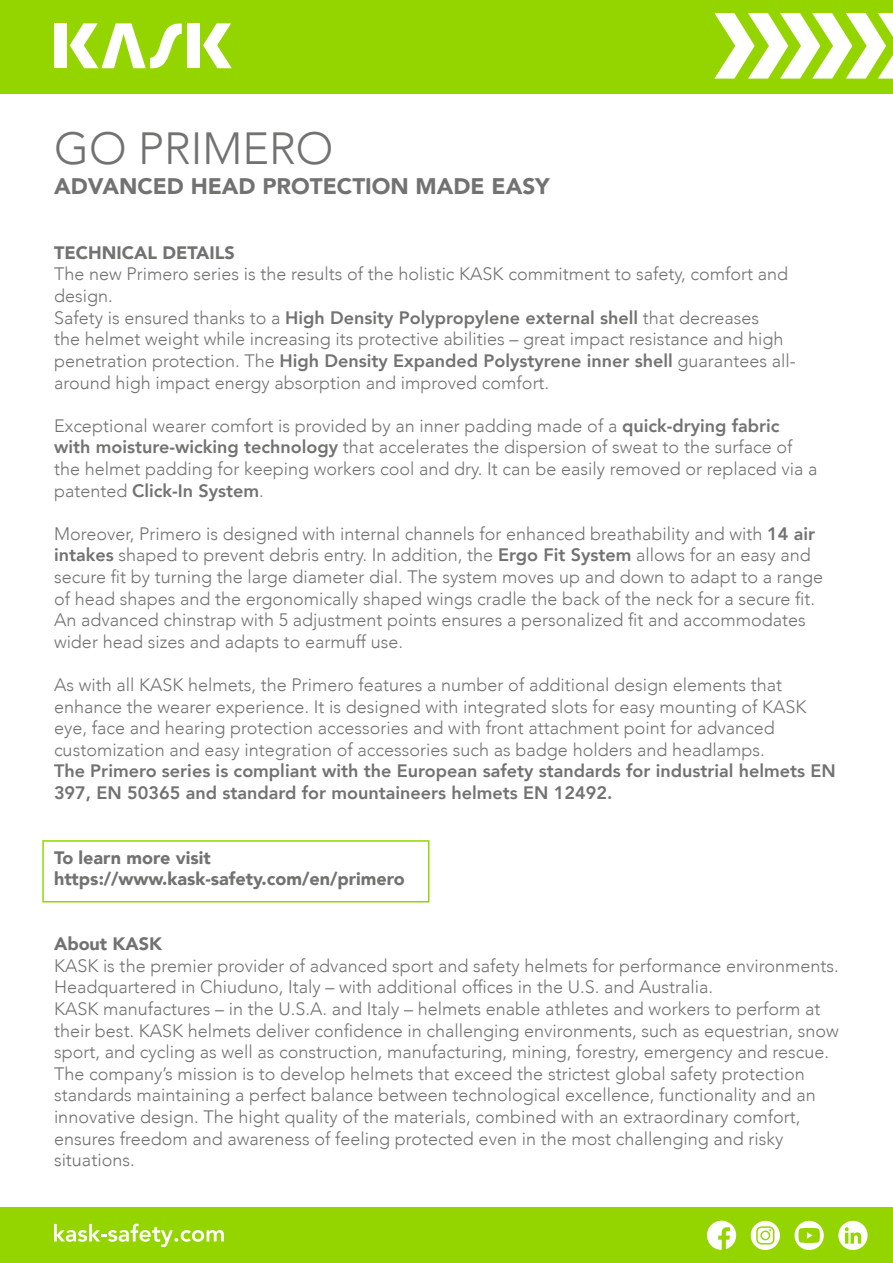
<style>
.page{position:relative;width:893px;height:1263px;background:#fff}
.page>*{position:absolute;margin:0;border:0;box-sizing:border-box;transform-origin:0 0}
.t1{font:300 45px "Avenir";color:#727271}
.t2{font:900 22.5px "Avenir";color:#727271}
.t3{font:300 18px/21.6px "Avenir";color:#727271}
.t4{font:800 18px/21.6px "Avenir";color:#727271}
.t5{font:900 18px/21.6px "Avenir";color:#727271}
.s1{font-weight:800}
</style>
<div class="page">
<div style="left:0;top:0;width:893px;height:94px;background:#94d500"></div>
<div style="left:54px;top:23px;width:13px;height:45px;background:#fff"></div>
<div style="left:187px;top:23px;width:13px;height:45px;background:#fff"></div>
<svg style="left:203px;top:23px;width:29px;height:45px"></svg>
<svg style="left:70px;top:23px;width:112px;height:46px"></svg>
<svg style="left:714px;top:13px;width:179px;height:66px"></svg>
<div style="left:0;top:1208px;width:893px;height:55px;background:#94d500"></div>
<svg style="left:751px;top:1221px;width:29px;height:29px"></svg>
<svg style="left:794px;top:1221px;width:30px;height:29px"></svg>
<svg style="left:838px;top:1221px;width:30px;height:29px"></svg>
<svg style="left:707px;top:1221px;width:29px;height:29px"></svg>
<svg style="left:54px;top:1223px;width:170px;height:24px"></svg>
<div style="left:42px;top:840px;width:387px;height:62px;border:2px solid #94d500"></div>
<h1 class="t1" style="left:54px;top:122px;width:281px">GO PRIMERO</h1>
<p class="t2" style="left:54px;top:167px;width:497px">ADVANCED HEAD PROTECTION MADE EASY</p>
<p class="t5" style="left:54px;top:241px;width:182px">TECHNICAL DETAILS</p>
<p class="t3" style="left:54px;top:263px;width:743px">The new Primero series is the results of the holistic KASK commitment to safety, comfort and design.<br>Safety is ensured thanks to a <span class="s1">High Density Polypropylene external shell</span> that decreases<br>the helmet weight while increasing its protective abilities – great impact resistance and high penetration protection. The <span class="s1">High Density Expanded Polystyrene inner shell</span> guarantees all&shy;around high impact energy absorption and improved comfort.</p>
<p class="t3" style="left:54px;top:415px;width:765px">Exceptional wearer comfort is provided by an inner padding made of a <span class="s1">quick-drying fabric with moisture-wicking technology</span> that accelerates the dispersion of sweat to the surface of the helmet padding for keeping workers cool and dry. It can be easily removed or replaced via a patented <span class="s1">Click-In System</span>.</p>
<p class="t3" style="left:54px;top:523px;width:771px">Moreover, Primero is designed with internal channels for enhanced breathability and with <span class="s1">14 air intakes</span> shaped to prevent debris entry. In addition, the <span class="s1">Ergo Fit System</span> allows for an easy and secure fit by turning the large diameter dial. The system moves up and down to adapt to a range of head shapes and the ergonomically shaped wings cradle the back of the neck for a secure fit.<br>An advanced chinstrap with 5 adjustment points ensures a personalized fit and accommodates wider head sizes and adapts to earmuff use.</p>
<p class="t3" style="left:54px;top:674px;width:754px">As with all KASK helmets, the Primero features a number of additional design elements that enhance the wearer experience. It is designed with integrated slots for easy mounting of KASK eye, face and hearing protection accessories and with front attachment point for advanced customization and easy integration of accessories such as badge holders and headlamps.</p>
<p class="t4" style="left:54px;top:760px;width:783px">The Primero series is compliant with the European safety standards for industrial helmets EN<br>397, EN 50365 and standard for mountaineers helmets EN 12492.</p>
<p class="t5" style="left:54px;top:846px;width:352px">To learn more visit https://www.kask-safety.com/en/primero</p>
<p class="t5" style="left:54px;top:933px;width:110px">About KASK</p>
<p class="t3" style="left:54px;top:955px;width:786px">KASK is the premier provider of advanced sport and safety helmets for performance environments.<br>Headquartered in Chiuduno, Italy – with additional offices in the U.S. and Australia.<br>KASK manufactures – in the U.S.A. and Italy – helmets enable athletes and workers to perform at their best. KASK helmets deliver confidence in challenging environments, such as equestrian, snow sport, and cycling as well as construction, manufacturing, mining, forestry, emergency and rescue.<br>The company’s mission is to develop helmets that exceed the strictest global safety protection standards maintaining a perfect balance between technological excellence, functionality and an innovative design. The hight quality of the materials, combined with an extraordinary comfort, ensures freedom and awareness of feeling protected even in the most challenging and risky situations.</p>
</div>
